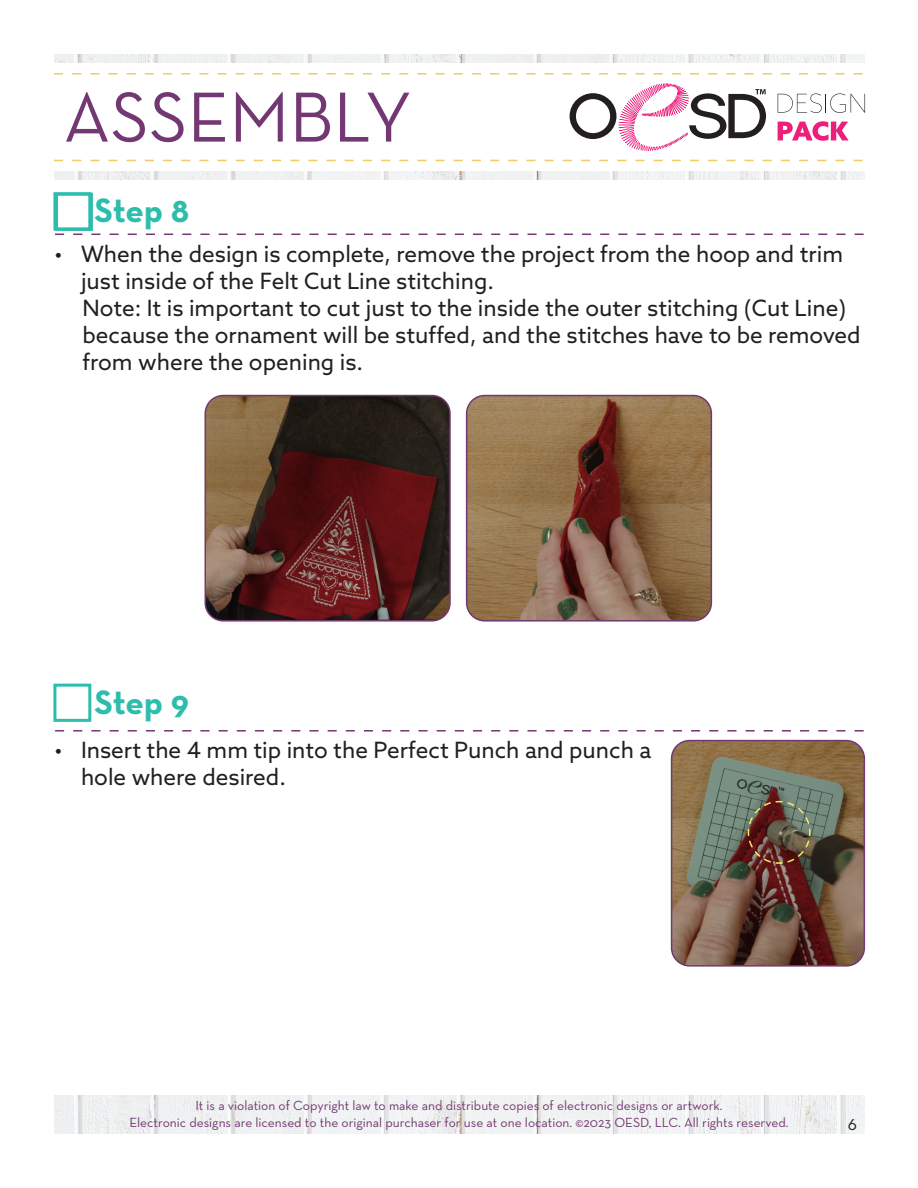
<style>
.page{position:relative;width:918px;height:1188px;background:#fff}
.page>*{position:absolute;margin:0;border:0;box-sizing:border-box;transform-origin:0 0}
.t1{font:72px "Neutra Text";color:#733873}
.t2{font:700 34.5px "Neutra Text";letter-spacing:-.01em;color:#2dbdad}
.t3{font:22.5px/27px "Azo Sans";color:#231f20}
.t4{font:18px "Neutra Text";color:#231f20}
.t5{font:13.5px "Neutra Text";color:#733873}
</style>
<div class="page">
<img style="left:54px;top:1096px;width:810px;height:38px">
<img style="left:54px;top:54px;width:810px;height:126px">
<div style="left:29px;top:63px;width:863px;height:108px;background:#fff"></div>
<svg style="left:54px;top:73px;width:809px;height:2px"></svg>
<svg style="left:54px;top:160px;width:809px;height:1px"></svg>
<svg style="left:55px;top:730px;width:809px;height:2px"></svg>
<img style="left:467px;top:396px;width:244px;height:223px">
<div style="left:466px;top:395px;width:246px;height:227px;border:2px solid #733873;border-radius:18px"></div>
<div style="left:53px;top:684px;width:38px;height:38px;border:3px solid #2dbdad"></div>
<svg style="left:570px;top:83px;width:196px;height:68px"></svg>
<svg style="left:778px;top:93px;width:87px;height:20px"></svg>
<svg style="left:778px;top:121px;width:71px;height:20px"></svg>
<img style="left:672px;top:741px;width:192px;height:223px">
<div style="left:671px;top:740px;width:194px;height:227px;border:2px solid #733873;border-radius:18px"></div>
<img style="left:205px;top:396px;width:243px;height:223px">
<div style="left:205px;top:395px;width:246px;height:227px;border:2px solid #733873;border-radius:18px"></div>
<div style="left:55px;top:193px;width:38px;height:38px;border:3px solid #2dbdad"></div>
<svg style="left:55px;top:234px;width:809px;height:1px"></svg>
<div style="left:53px;top:192px;width:38px;height:38px;border:3px solid #2dbdad"></div>
<img style="left:747px;top:800px;width:64px;height:65px">
<p class="t1" style="left:63px;top:73px;width:350px">ASSEMBLY</p>
<p class="t2" style="left:94px;top:189px;width:96px">Step 8</p>
<p class="t3" style="left:81px;top:240px;width:764px;text-indent:-27px">• When the design is complete, remove the project from the hoop and trim just inside of the Felt Cut Line stitching.</p>
<p class="t3" style="left:82px;top:294px;width:780px">Note: It is important to cut just to the inside the outer stitching (Cut Line) because the ornament will be stuffed, and the stitches have to be removed from where the opening is.</p>
<p class="t2" style="left:94px;top:681px;width:96px">Step 9</p>
<p class="t3" style="left:81px;top:736px;width:572px;text-indent:-27px">• Insert the 4 mm tip into the Perfect Punch and punch a hole where desired.</p>
<p class="t5" style="left:195px;top:1098px;width:529px">It is a violation of Copyright law to make and distribute copies of electronic designs or artwork.</p>
<p class="t5" style="left:129px;top:1114px;width:661px">Electronic designs are licensed to the original purchaser for use at one location. ©2023 OESD, LLC. All rights reserved.</p>
<p class="t4" style="left:848px;top:1113px;width:11px">6</p>
</div>
